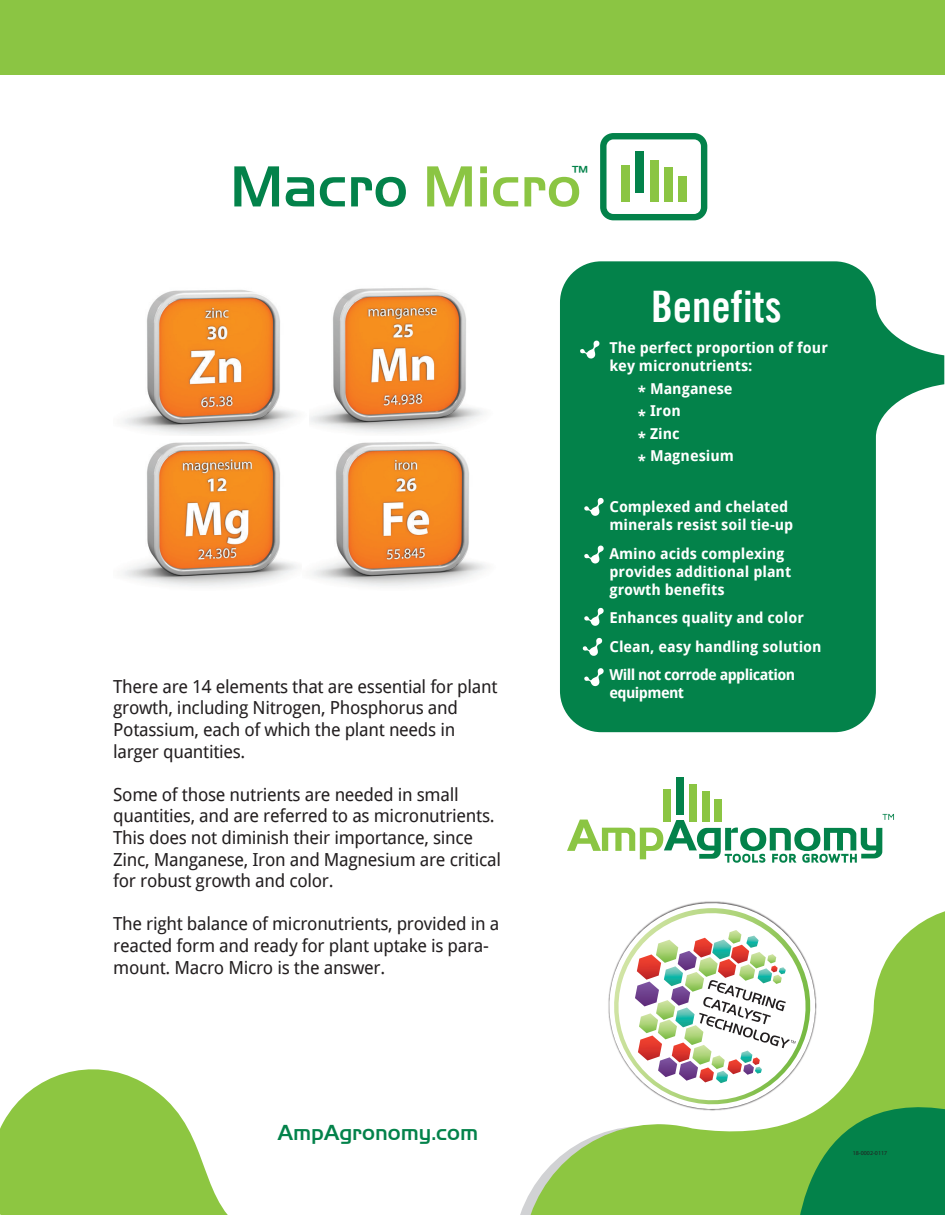
<style>
.page{position:relative;width:945px;height:1215px;background:#fff}
.page>*{position:absolute;margin:0;border:0;box-sizing:border-box;transform-origin:0 0}
.t1{font:500 60.15px "Handel Gothic Com";color:#03824a}
.t2{font:43.5px "Trade Gothic Bold Cond Twenty";color:#fff}
.t3{font:500 22.5px "Handel Gothic Com";color:#03824a}
.t4{font:18px/21.6px "Droid Sans";letter-spacing:-.015em;color:#231f20}
.t5{font:500 18px "Handel Gothic Com";color:#03824a}
.t6{font:700 15px/18px "Droid Sans";color:#fff}
.t7{font:700 15px "Droid Sans";letter-spacing:-.04em;color:#fff}
.t8{font:6px "Myriad Pro";color:#231f20}
.s1{color:#8bc543}
</style>
<div class="page">
<svg style="left:600px;top:133px;width:107px;height:87px"></svg>
<svg style="left:0;top:1069px;width:228px;height:146px;fill:#8dc641"></svg>
<div style="left:0;top:0;width:945px;height:75px;background:#8bc543"></div>
<svg style="left:560px;top:261px;width:384px;height:471px;fill:#03824a"></svg>
<svg style="left:580px;top:340px;width:20px;height:19px"></svg>
<svg style="left:584px;top:497px;width:20px;height:19px"></svg>
<svg style="left:584px;top:545px;width:20px;height:19px"></svg>
<svg style="left:584px;top:607px;width:20px;height:19px"></svg>
<svg style="left:582px;top:637px;width:21px;height:19px"></svg>
<svg style="left:584px;top:668px;width:20px;height:19px"></svg>
<div style="left:676px;top:777px;width:8px;height:38px;background:#03824a"></div>
<div style="left:689px;top:785px;width:8px;height:37px;background:#8bc543"></div>
<div style="left:702px;top:791px;width:7px;height:31px;background:#8bc543"></div>
<div style="left:715px;top:800px;width:7px;height:22px;background:#8bc543"></div>
<div style="left:663px;top:789px;width:8px;height:33px;background:#8bc543"></div>
<svg style="left:567px;top:814px;width:327px;height:49px"></svg>
<svg style="left:520px;top:902px;width:425px;height:313px"></svg>
<img style="left:123px;top:442px;width:174px;height:145px">
<img style="left:312px;top:442px;width:174px;height:145px">
<img style="left:309px;top:288px;width:174px;height:145px">
<img style="left:123px;top:290px;width:174px;height:145px">
<p class="t5" style="left:572px;top:162px;width:17px">™</p>
<h1 class="t1" style="left:230px;top:152px;width:353px">Macro <span class="s1">Micro</span></h1>
<p class="t4" style="left:113px;top:676px;width:386px">There are 14 elements that are essential for plant growth, including Nitrogen, Phosphorus and Potassium, each of which the plant needs in larger quantities.</p>
<p class="t4" style="left:113px;top:784px;width:389px">Some of those nutrients are needed in small quantities, and are referred to as micronutrients.<br>This does not diminish their importance, since Zinc, Manganese, Iron and Magnesium are critical for robust growth and color.</p>
<p class="t4" style="left:113px;top:913px;width:388px">The right balance of micronutrients, provided in a reacted form and ready for plant uptake is para&shy;mount. Macro Micro is the answer.</p>
<h2 class="t2" style="left:651px;top:280px;width:132px">Benefits</h2>
<p class="t6" style="left:609px;top:339px;width:220px">The perfect proportion of four key micronutrients:</p>
<p class="t6" style="left:638px;top:378px;width:98px;line-height:22.5px">* Manganese * Iron<br>* Zinc<br>* Magnesium</p>
<p class="t6" style="left:609px;top:498px;width:185px">Complexed and chelated minerals resist soil tie-up</p>
<p class="t6" style="left:609px;top:545px;width:183px">Amino acids complexing provides additional plant growth benefits</p>
<p class="t6" style="left:609px;top:604px;width:214px;line-height:28.5px">Enhances quality and color<br>Clean, easy handling solution<br>Will not corrode application</p>
<p class="t7" style="left:609px;top:684px;width:76px">equipment</p>
<p class="t3" style="left:277px;top:1120px;width:202px">AmpAgronomy.com</p>
<p class="t8" style="left:853px;top:1149px;width:36px">18-0002-0117</p>
</div>
